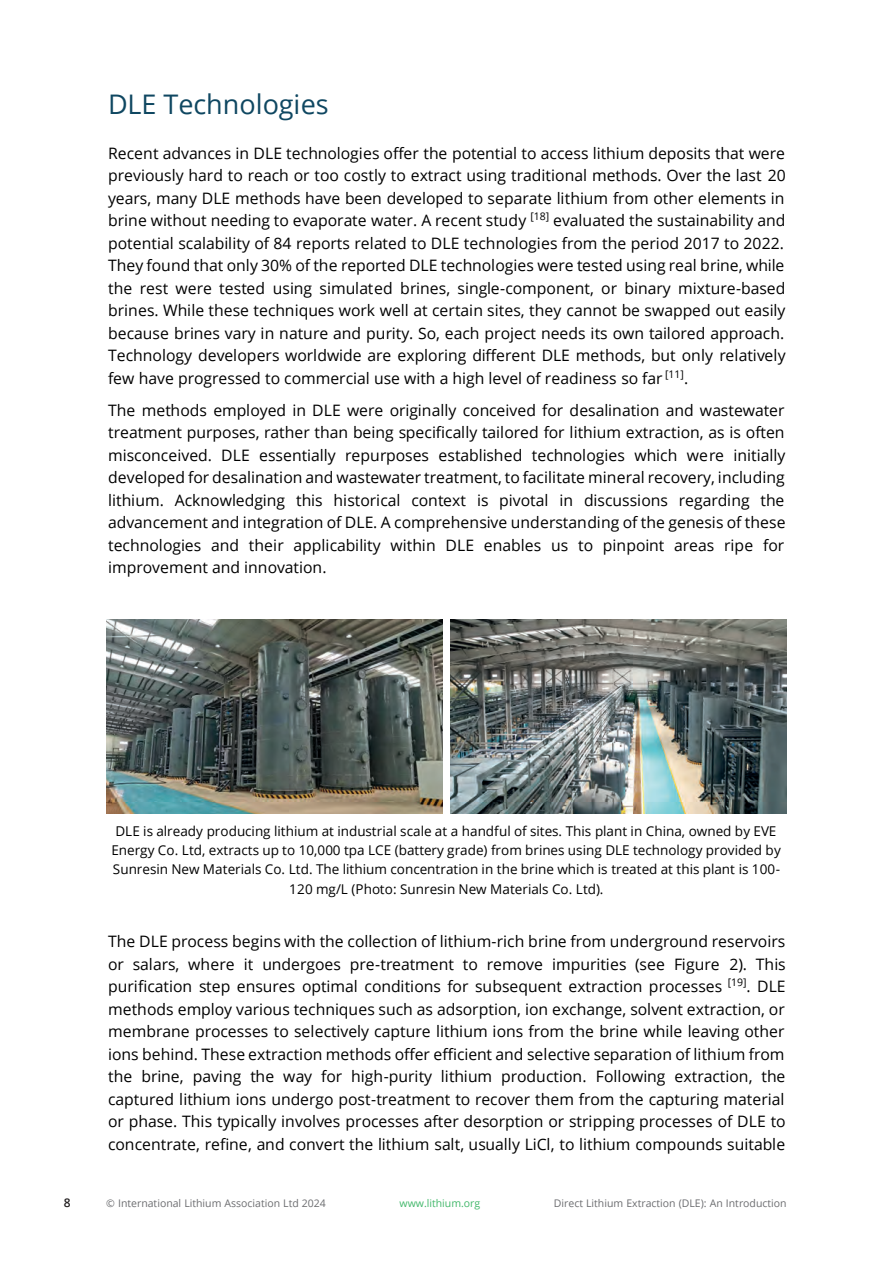
<style>
.page{position:relative;width:893px;height:1263px;background:#fff}
.page>*{position:absolute;margin:0;border:0;box-sizing:border-box;transform-origin:0 0}
.t1{font:27px "Open Sans";letter-spacing:-.005em;color:#0f4761}
.t2{font:15.75px/22.5px "Open Sans";letter-spacing:.005em;color:#000;text-align:justify}
.t3{font:13.5px/19.2px "Open Sans";color:#000;text-align:center}
.t4{font:600 12px "Open Sans";color:#231f20}
.t5{font:10.5px "Open Sans";color:#6c6d70}
.t6{font:10.5px "Open Sans";color:#43b86b}
</style>
<div class="page">
<img style="left:106px;top:619px;width:337px;height:194px">
<img style="left:450px;top:619px;width:337px;height:194px">
<p class="t1" style="left:108px;top:86px;width:222px">DLE Technologies</p>
<p class="t2" style="left:108px;top:141px;width:679px">Recent advances in DLE technologies offer the potential to access lithium deposits that were previously hard to reach or too costly to extract using traditional methods. Over the last 20 years, many DLE methods have been developed to separate lithium from other elements in brine without needing to evaporate water. A recent study <sup>[18]</sup> evaluated the sustainability and potential scalability of 84 reports related to DLE technologies from the period 2017 to 2022.<br>They found that only 30% of the reported DLE technologies were tested using real brine, while the rest were tested using simulated brines, single-component, or binary mixture-based brines. While these techniques work well at certain sites, they cannot be swapped out easily because brines vary in nature and purity. So, each project needs its own tailored approach.<br>Technology developers worldwide are exploring different DLE methods, but only relatively few have progressed to commercial use with a high level of readiness so far <sup>[11]</sup>.</p>
<p class="t2" style="left:108px;top:398px;width:679px">The methods employed in DLE were originally conceived for desalination and wastewater treatment purposes, rather than being specifically tailored for lithium extraction, as is often misconceived. DLE essentially repurposes established technologies which were initially developed for desalination and wastewater treatment, to facilitate mineral recovery, including lithium. Acknowledging this historical context is pivotal in discussions regarding the advancement and integration of DLE. A comprehensive understanding of the genesis of these technologies and their applicability within DLE enables us to pinpoint areas ripe for improvement and innovation.</p>
<p class="t4" style="left:64px;top:1195px;width:8px">8</p>
<p class="t3" style="left:111px;top:821px;width:671px">DLE is already producing lithium at industrial scale at a handful of sites. This plant in China, owned by EVE Energy Co. Ltd, extracts up to 10,000 tpa LCE (battery grade) from brines using DLE technology provided by Sunresin New Materials Co. Ltd. The lithium concentration in the brine which is treated at this plant is 100- 120 mg/L (Photo: Sunresin New Materials Co. Ltd).</p>
<p class="t2" style="left:108px;top:930px;width:679px">The DLE process begins with the collection of lithium-rich brine from underground reservoirs or salars, where it undergoes pre-treatment to remove impurities (see Figure 2). This purification step ensures optimal conditions for subsequent extraction processes <sup>[19]</sup>. DLE methods employ various techniques such as adsorption, ion exchange, solvent extraction, or membrane processes to selectively capture lithium ions from the brine while leaving other ions behind. These extraction methods offer efficient and selective separation of lithium from the brine, paving the way for high-purity lithium production. Following extraction, the captured lithium ions undergo post-treatment to recover them from the capturing material or phase. This typically involves processes after desorption or stripping processes of DLE to concentrate, refine, and convert the lithium salt, usually LiCl, to lithium compounds suitable</p>
<p class="t5" style="left:106px;top:1196px;width:221px">© International Lithium Association Ltd 2024</p>
<p class="t6" style="left:400px;top:1196px;width:82px">www.lithium.org</p>
<p class="t5" style="left:554px;top:1196px;width:234px">Direct Lithium Extraction (DLE): An Introduction</p>
</div>
